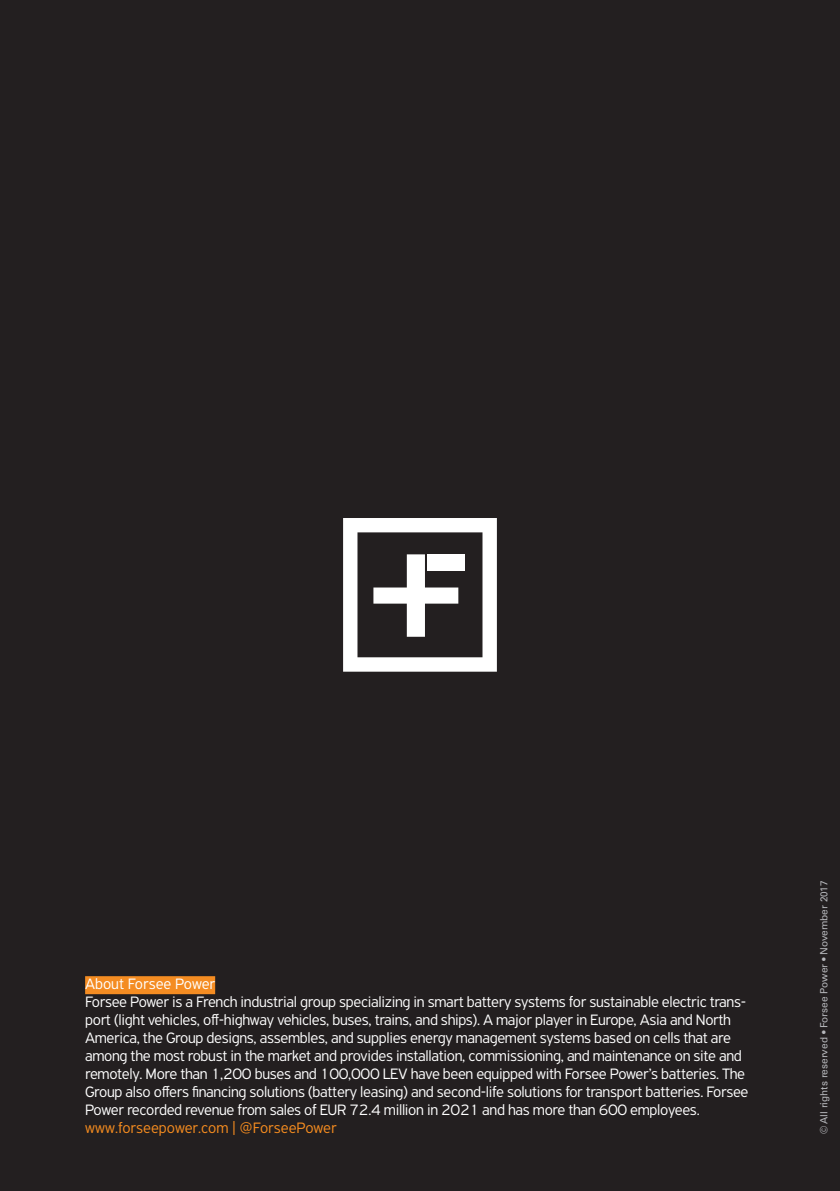
<style>
.page{position:relative;width:840px;height:1191px;background:#fff}
.page>*{position:absolute;margin:0;border:0;box-sizing:border-box;transform-origin:0 0}
.t1{font:300 16px/18px "PF Highway Sans Pro";letter-spacing:-.02em;color:#fff}
.t2{font:300 16px "PF Highway Sans Pro";color:#fff}
.t3{font:10px "Univers LT Std";color:#b6b7bb}
.s1{color:#f68c1f}
</style>
<div class="page">
<div style="left:0;top:0;width:839px;height:1191px;background:#231f20"></div>
<div style="left:85px;top:976px;width:130px;height:18px;background:#f48c22"></div>
<svg style="left:343px;top:518px;width:153px;height:153px"></svg>
<div style="left:427px;top:554px;width:37px;height:16px;background:#fff"></div>
<p class="t2" style="left:85px;top:974px;width:131px">About Forsee Power</p>
<p class="t1" style="left:85px;top:992px;width:664px">Forsee Power is a French industrial group specializing in smart battery systems for sustainable electric trans&shy;port (light vehicles, off-highway vehicles, buses, trains, and ships). A major player in Europe, Asia and North America, the Group designs, assembles, and supplies energy management systems based on cells that are among the most robust in the market and provides installation, commissioning, and maintenance on site and remotely. More than 1,200 buses and 100,000 LEV have been equipped with Forsee Power’s batteries. The Group also offers financing solutions (battery leasing) and second-life solutions for transport batteries. Forsee Power recorded revenue from sales of EUR 72.4 million in 2021 and has more than 600 employees. <span class="s1">www.forseepower.com | @ForseePower</span></p>
<p class="t3" style="left:817px;top:1134px;width:255px;rotate:-90deg">© All rights reserved • Forsee Power • November 2017</p>
</div>
